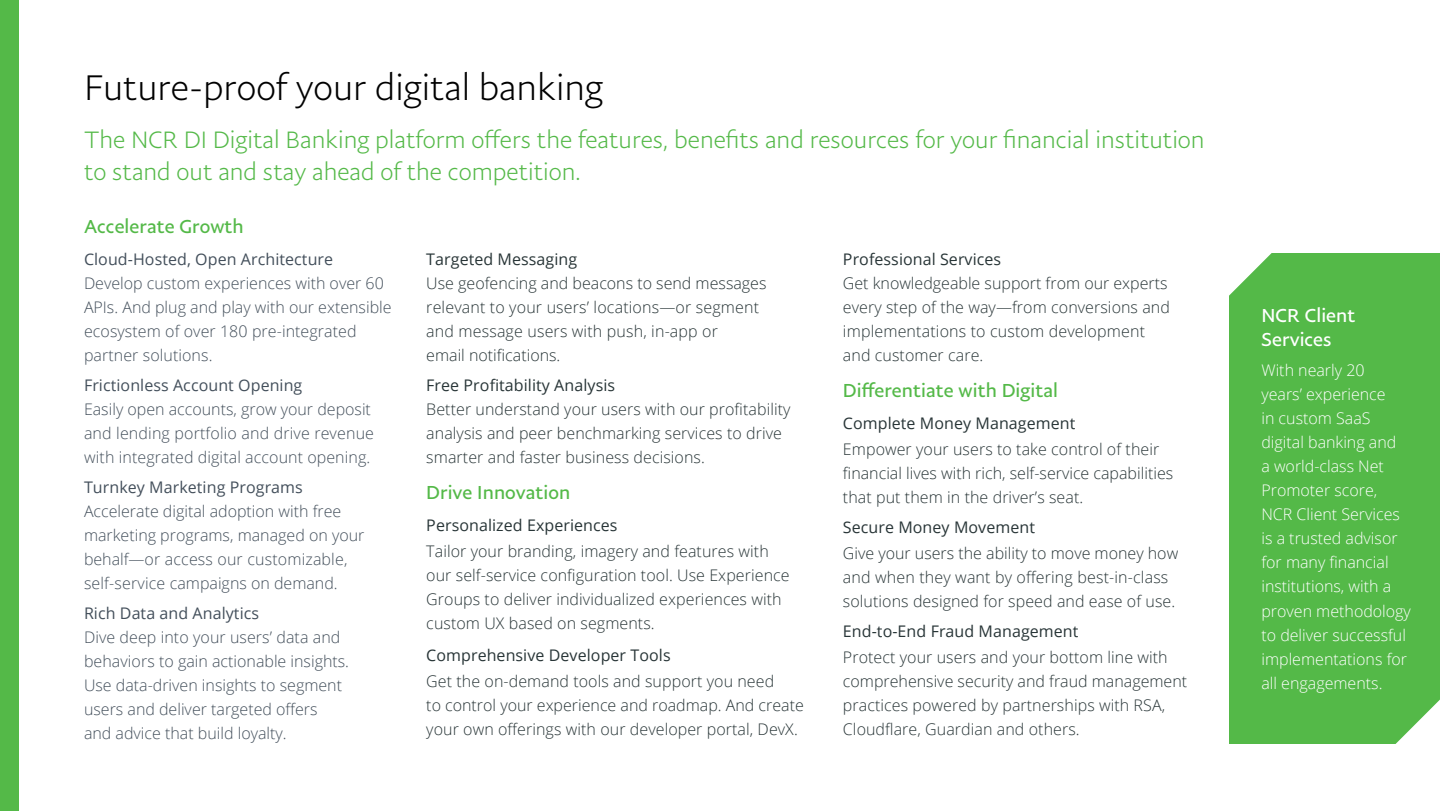
<style>
.page{position:relative;width:1440px;height:811px;background:#fff}
.page>*{position:absolute;margin:0;border:0;box-sizing:border-box;transform-origin:0 0}
.t1{font:300 36px "Pay Pal Sans Big";color:#000}
.t2{font:300 24px/32px "Pay Pal Sans Big";color:#54b948}
.t3{font:19px "Pay Pal Sans Big";letter-spacing:.005em;color:#54b948}
.t4{font:19px/24px "Pay Pal Sans Big";letter-spacing:.005em;color:#fff}
.t5{font:300 16px/24px "Open Sans";letter-spacing:.005em;color:#283537}
.t6{font:300 16px/24px "Open Sans";color:#434f5b}
.t7{font:300 16px/24px "Open Sans";color:#fff}
.t8{font:16px "Open Sans";letter-spacing:.005em;color:#283537}
.t9{font:16px "Open Sans";letter-spacing:.005em;color:#434f5b}
</style>
<div class="page">
<div style="left:1230px;top:253px;width:210px;height:490px;background:#54b948"></div>
<svg style="left:1388px;top:699px;width:52px;height:45px"></svg>
<svg style="left:1229px;top:253px;width:43px;height:52px"></svg>
<div style="left:0;top:0;width:18px;height:811px;background:#54b948"></div>
<h1 class="t1" style="left:84px;top:65px;width:521px">Future-proof your digital banking</h1>
<h2 class="t2" style="left:84px;top:123px;width:1122px">The NCR DI Digital Banking platform offers the features, benefits and resources for your financial institution to stand out and stay ahead of the competition.</h2>
<p class="t3" style="left:84px;top:214px;width:161px">Accelerate Growth</p>
<p class="t9" style="left:84px;top:248px;width:251px">Cloud-Hosted, Open Architecture</p>
<p class="t6" style="left:84px;top:271px;width:309px">Develop custom experiences with over 60<br>APIs. And plug and play with our extensible ecosystem of over 180 pre-integrated partner solutions.</p>
<p class="t9" style="left:84px;top:374px;width:220px">Frictionless Account Opening</p>
<p class="t6" style="left:84px;top:397px;width:292px">Easily open accounts, grow your deposit and lending portfolio and drive revenue with integrated digital account opening.</p>
<p class="t9" style="left:84px;top:476px;width:220px">Turnkey Marketing Programs</p>
<p class="t6" style="left:84px;top:499px;width:282px">Accelerate digital adoption with free marketing programs, managed on your behalf—or access our customizable, self-service campaigns on demand.</p>
<p class="t9" style="left:84px;top:602px;width:177px">Rich Data and Analytics</p>
<p class="t6" style="left:84px;top:625px;width:267px">Dive deep into your users’ data and behaviors to gain actionable insights.<br>Use data-driven insights to segment users and deliver targeted offers<br>and advice that build loyalty.</p>
<p class="t8" style="left:843px;top:248px;width:160px">Professional Services</p>
<p class="t5" style="left:843px;top:271px;width:329px">Get knowledgeable support from our experts every step of the way—from conversions and implementations to custom development and customer care.</p>
<p class="t3" style="left:843px;top:379px;width:217px">Differentiate with Digital</p>
<p class="t8" style="left:843px;top:412px;width:234px">Complete Money Management</p>
<p class="t5" style="left:843px;top:437px;width:332px">Empower your users to take control of their financial lives with rich, self-service capabilities that put them in the driver’s seat.</p>
<p class="t8" style="left:843px;top:516px;width:194px">Secure Money Movement</p>
<p class="t5" style="left:843px;top:541px;width:337px">Give your users the ability to move money how and when they want by offering best-in-class solutions designed for speed and ease of use.</p>
<p class="t8" style="left:843px;top:620px;width:237px">End-to-End Fraud Management</p>
<p class="t5" style="left:843px;top:645px;width:346px">Protect your users and your bottom line with comprehensive security and fraud management practices powered by partnerships with RSA, Cloudflare, Guardian and others.</p>
<p class="t8" style="left:426px;top:248px;width:152px">Targeted Messaging</p>
<p class="t5" style="left:426px;top:271px;width:342px">Use geofencing and beacons to send messages relevant to your users’ locations—or segment and message users with push, in-app or<br>email notifications.</p>
<p class="t8" style="left:426px;top:374px;width:190px">Free Profitability Analysis</p>
<p class="t5" style="left:426px;top:397px;width:366px">Better understand your users with our profitability analysis and peer benchmarking services to drive smarter and faster business decisions.</p>
<p class="t3" style="left:426px;top:481px;width:145px">Drive Innovation</p>
<p class="t8" style="left:426px;top:514px;width:193px">Personalized Experiences</p>
<p class="t5" style="left:426px;top:539px;width:365px">Tailor your branding, imagery and features with our self-service configuration tool. Use Experience Groups to deliver individualized experiences with custom UX based on segments.</p>
<p class="t8" style="left:426px;top:644px;width:246px">Comprehensive Developer Tools</p>
<p class="t5" style="left:426px;top:669px;width:379px">Get the on-demand tools and support you need<br>to control your experience and roadmap. And create your own offerings with our developer portal, DevX.</p>
<p class="t4" style="left:1261px;top:303px;width:96px">NCR Client<br>Services</p>
<p class="t7" style="left:1261px;top:358px;width:151px">With nearly 20<br>years’ experience<br>in custom SaaS digital banking and<br>a world-class Net<br>Promoter score,<br>NCR Client Services is a trusted advisor for many financial institutions, with a proven methodology to deliver successful implementations for all engagements.</p>
</div>
